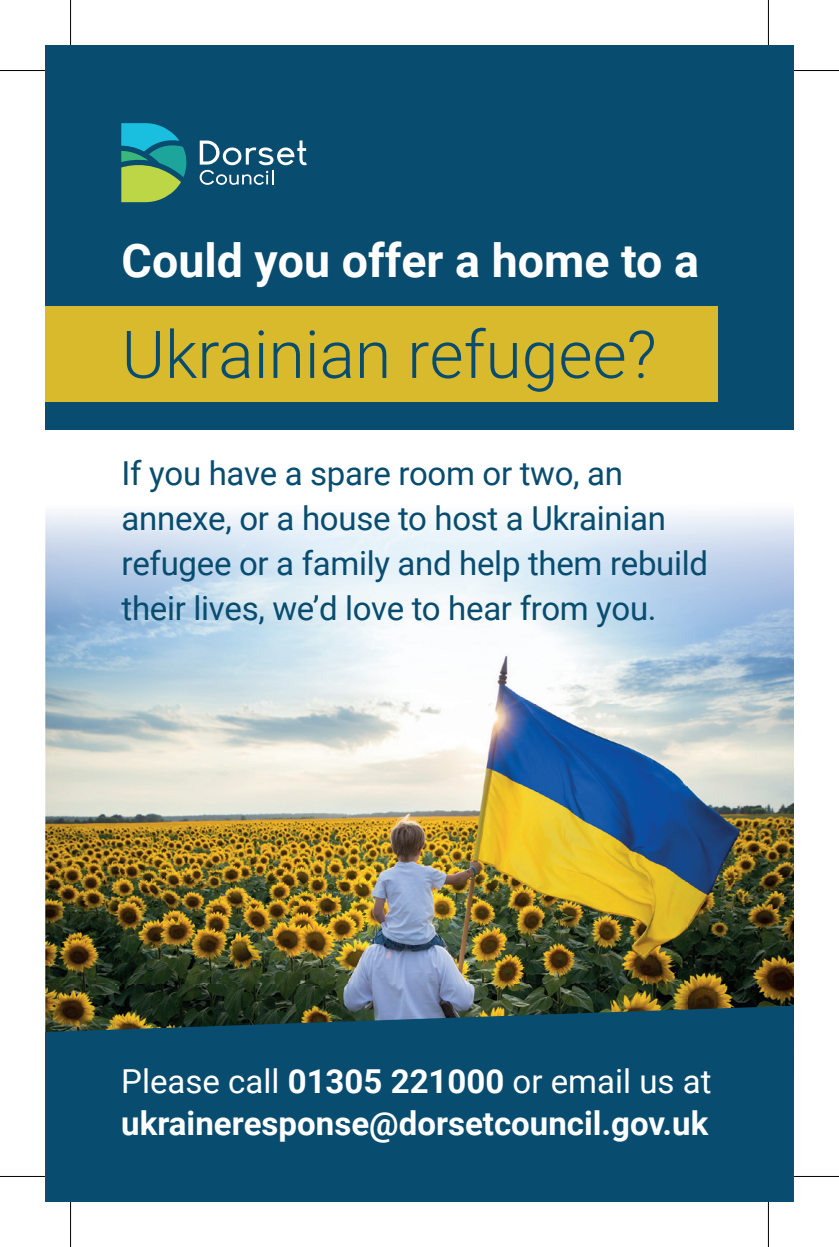
<style>
.page{position:relative;width:839px;height:1247px;background:#fff}
.page>*{position:absolute;margin:0;border:0;box-sizing:border-box;transform-origin:0 0}
.t1{font:300 66px "Roboto";color:#084c6f}
.t2{font:700 46.5px "Roboto";color:#fff}
.t3{font:33px/45px "Roboto";letter-spacing:-.01em;color:#084c6f}
.t4{font:700 33px/42px "Roboto";color:#fff}
.s1{font-weight:400}
</style>
<div class="page">
<img style="left:46px;top:429px;width:747px;height:576px">
<div style="left:45px;top:45px;width:748px;height:384px;background:#084c6f"></div>
<div style="left:45px;top:306px;width:672px;height:96px;background:#daba2d"></div>
<svg style="left:45px;top:1005px;width:748px;height:197px;background:#0c4b6a"></svg>
<svg style="left:200px;top:140px;width:107px;height:45px"></svg>
<svg style="left:121px;top:123px;width:65px;height:79px"></svg>
<svg style="left:768px;top:0;width:1px;height:45px"></svg>
<svg style="left:768px;top:1202px;width:1px;height:45px"></svg>
<hr style="left:0;top:70px;width:45px;height:1px;background:#000">
<hr style="left:793px;top:70px;width:45px;height:1px;background:#000">
<hr style="left:0;top:1176px;width:45px;height:1px;background:#000">
<hr style="left:793px;top:1176px;width:45px;height:1px;background:#000">
<hr style="left:70px;top:0;width:1px;height:45px;background:#000">
<hr style="left:70px;top:1202px;width:1px;height:45px;background:#000">
<hr style="left:767px;top:0;width:1px;height:45px;background:#000">
<hr style="left:767px;top:1202px;width:1px;height:45px;background:#000">
<h2 class="t2" style="left:122px;top:228px;width:578px">Could you offer a home to a</h2>
<h1 class="t1" style="left:122px;top:308px;width:536px">Ukrainian refugee?</h1>
<p class="t3" style="left:122px;top:449px;width:588px">If you have a spare room or two, an annexe, or a house to host a Ukrainian refugee or a family and help them rebuild their lives, we’d love to hear from you.</p>
<p class="t4" style="left:121px;top:1059px;width:591px"><span class="s1">Please call</span> 01305 221000 <span class="s1">or email us at </span>ukraineresponse@dorsetcouncil.gov.uk</p>
</div>
